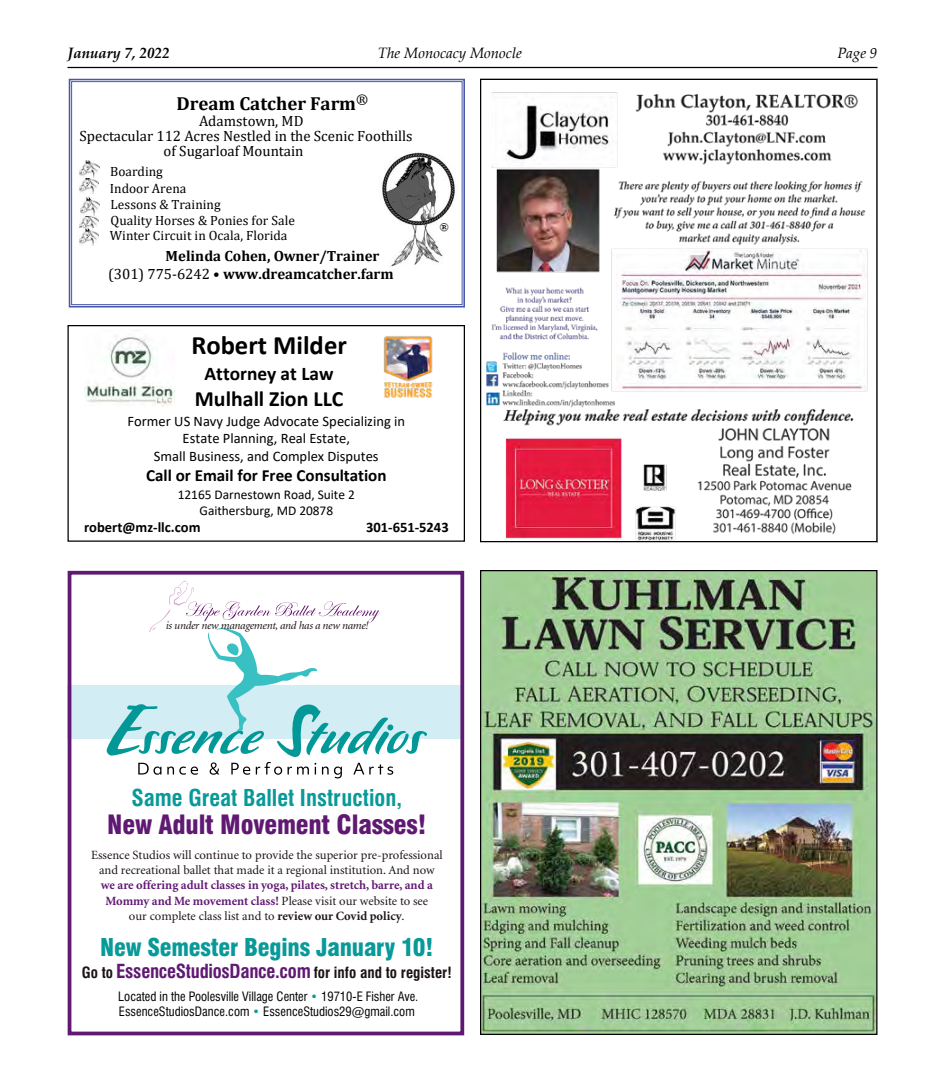
<style>
.page{position:relative;width:945px;height:1080px;background:#fff}
.page>*{position:absolute;margin:0;border:0;box-sizing:border-box;transform-origin:0 0}
.t1{font:700 26.62px "Calibri";color:#000}
.t2{font:900 condensed 25.88px "Swiss 721 BT";letter-spacing:-.01em;color:#601973}
.t3{font:900 condensed 23.88px "Swiss 721 BT";letter-spacing:-.01em;color:#089999}
.t4{font:700 condensed 22.62px "Swiss 721 BT";color:#089999}
.t5{font:700 21.88px "Calibri";color:#000}
.t6{font:700 19.38px "Calibri";color:#000}
.t7{font:700 18.88px "Cambria";color:#000}
.t8{font:700 17px "Calibri";color:#000}
.t9{font:700 condensed 15.12px "Swiss 721 BT";color:#1d1314}
.t10{font:italic 15px "Palatino Linotype";color:#000}
.t11{font:italic 700 15px "Palatino Linotype";color:#000}
.t12{font:14.88px "Cambria";color:#000}
.t13{font:700 14.88px/18.5px "Cambria";color:#000}
.t14{font:14.5px/17.8px "Calibri";color:#000;text-align:center}
.t15{font:700 14.5px "Calibri";color:#000}
.t16{font:13.38px/16.1px "Cambria";color:#000}
.t17{font:13.38px/16.2px "Calibri";color:#000;text-align:center}
.t18{font:700 12.62px/15.2px "Minion";color:#601973;text-align:center}
.t19{font:12.62px/15.2px "Minion";color:#1e1415;text-align:center}
.t20{font:condensed 12.62px/15.1px "Swiss 721 BT";color:#000}
.t21{font:italic 11.38px "Minion";letter-spacing:-.02em;color:#1e1415}
.s1{font-weight:400}
.s2{font-weight:400;color:#1e1415}
.s3{color:#1e1415}
.s4{font-size:18.88px;color:#601973}
.s5{color:#089999}
</style>
<div class="page">
<hr style="left:68px;top:67px;width:810px;height:1px;background:#000">
<img style="left:486px;top:92px;width:382px;height:448px">
<img style="left:84px;top:336px;width:90px;height:71px">
<img style="left:383px;top:336px;width:50px;height:62px">
<div style="left:68px;top:325px;width:397px;height:217px;border:1px solid #000"></div>
<div style="left:68px;top:685px;width:396px;height:54px;background:#d2edf4"></div>
<svg style="left:106px;top:581px;width:321px;height:197px"></svg>
<div style="left:68px;top:571px;width:396px;height:464px;border:4px solid #601973"></div>
<img style="left:482px;top:572px;width:394px;height:461px">
<svg style="left:68px;top:78px;width:397px;height:230px"></svg>
<div style="left:71px;top:81px;width:391px;height:224px;border:1px solid #4857a7"></div>
<p class="t11" style="left:68px;top:43px;width:104px">January 7, 2022</p>
<p class="t10" style="left:378px;top:43px;width:146px">The Monocacy Monocle</p>
<p class="t10" style="left:838px;top:43px;width:41px">Page 9</p>
<h3 class="t7" style="left:176px;top:90px;width:193px">Dream Catcher Farm<sup>®</sup></h3>
<p class="t12" style="left:199px;top:112px;width:106px">Adamstown, MD</p>
<p class="t12" style="left:79px;top:127px;width:335px">Spectacular 112 Acres Nestled in the Scenic Foothills</p>
<p class="t12" style="left:164px;top:142px;width:141px">of Sugarloaf Mountain</p>
<p class="t16" style="left:110px;top:163px;width:187px">Boarding<br>Indoor Arena<br>Lessons &amp; Training<br>Quality Horses &amp; Ponies for Sale<br>Winter Circuit in Ocala, Florida</p>
<p class="t13" style="left:108px;top:246px;width:287px;text-indent:57px">Melinda Cohen, Owner/Trainer <span class="s1">(301) 775-6242 •</span> www.dreamcatcher.farm</p>
<h1 class="t1" style="left:191px;top:327px;width:157px">Robert Milder</h1>
<h3 class="t6" style="left:205px;top:360px;width:131px">Attorney at Law</h3>
<h3 class="t5" style="left:195px;top:383px;width:150px">Mulhall Zion LLC</h3>
<p class="t14" style="left:127px;top:412px;width:279px">Former US Navy Judge Advocate Specializing in<br>Estate Planning, Real Estate,<br>Small Business, and Complex Disputes</p>
<h3 class="t8" style="left:146px;top:464px;width:242px">Call or Email for Free Consultation</h3>
<p class="t17" style="left:178px;top:486px;width:179px">12165 Darnestown Road, Suite 2<br>Gaithersburg, MD 20878</p>
<p class="t15" style="left:84px;top:517px;width:118px">robert@mz-llc.com</p>
<p class="t15" style="left:366px;top:517px;width:84px">301-651-5243</p>
<p class="t21" style="left:165px;top:620px;width:205px">is under new management, and has a new name!</p>
<h3 class="t4" style="left:132px;top:785px;width:272px">Same Great Ballet Instruction,</h3>
<h2 class="t2" style="left:107px;top:809px;width:321px">New Adult Movement Classes!</h2>
<p class="t19" style="left:91px;top:848px;width:353px">Essence Studios will continue to provide the superior pre-professional and recreational ballet that made it a regional institution. And now</p>
<p class="t18" style="left:101px;top:878px;width:334px">we are offering adult classes in yoga, pilates, stretch, barre, and a<br>Mommy and Me movement class! <span class="s2">Please visit our website to see our complete class list and to</span> <span class="s3">review our Covid policy</span><span class="s2">.</span></p>
<h3 class="t3" style="left:100px;top:933px;width:335px">New Semester Begins January 10!</h3>
<p class="t9" style="left:82px;top:963px;width:371px">Go to <span class="s4">EssenceStudiosDance.com</span> for info and to register!</p>
<p class="t20" style="left:118px;top:989px;width:302px">Located in the Poolesville Village Center <span class="s5">•</span> 19710-E Fisher Ave.<br>EssenceStudiosDance.com <span class="s5">•</span> EssenceStudios29@gmail.com</p>
</div>
